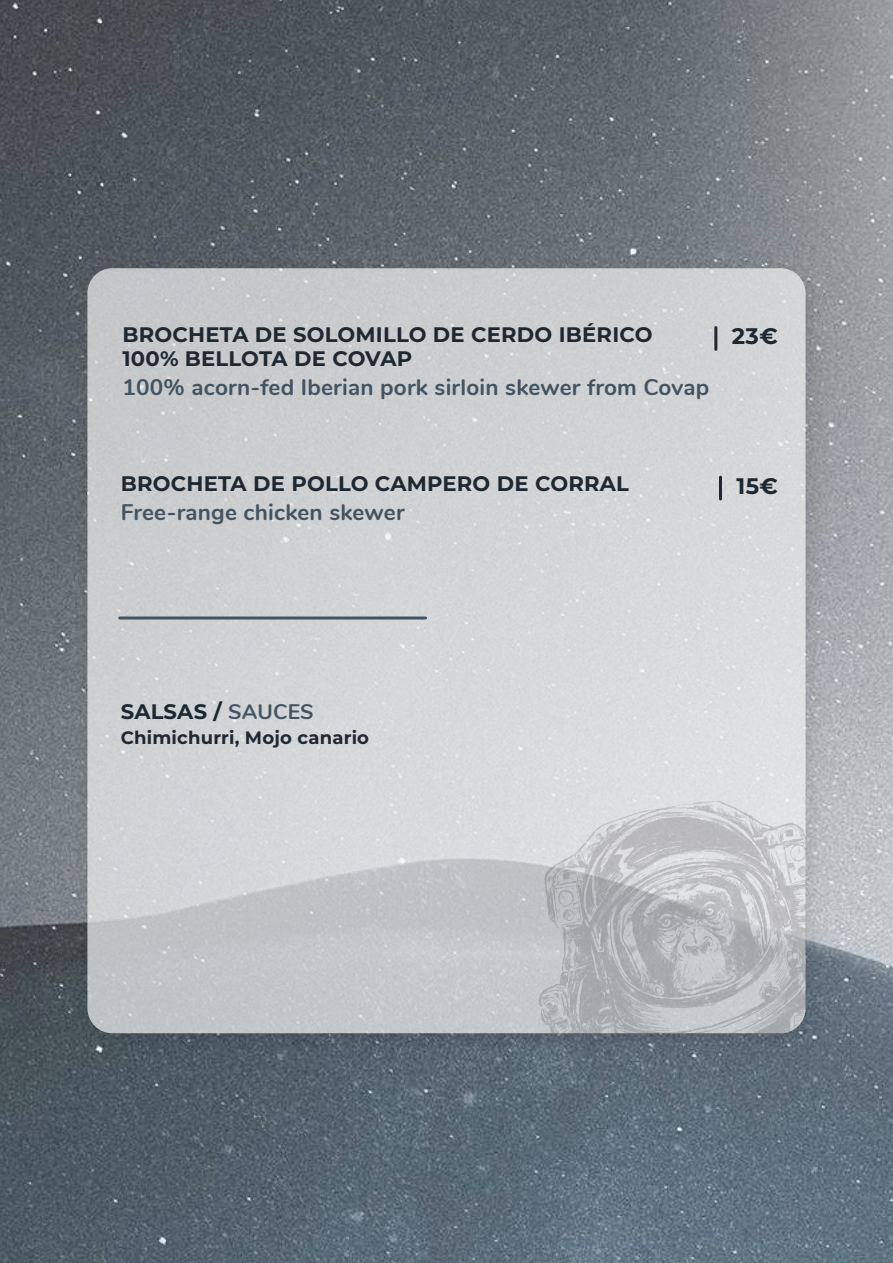
<style>
.page{position:relative;width:893px;height:1263px;background:#fff}
.page>*{position:absolute;margin:0;border:0;box-sizing:border-box;transform-origin:0 0}
.t1{font:700 22.5px "Nunito";letter-spacing:.01em;color:#425362}
.t2{font:700 22.5px "Montserrat";color:#1d2832}
.t3{font:700 21px/24.8px "Montserrat";letter-spacing:.01em;color:#1d2832}
.t4{font:700 18px "Montserrat";letter-spacing:.01em;color:#1d2832}
.s1{font-family:"Nunito";color:#425362}
</style>
<div class="page">
<img style="left:0;top:0;width:893px;height:1263px">
<img style="left:69px;top:250px;width:765px;height:811px">
<div style="left:87px;top:268px;width:718px;height:765px;background:linear-gradient(to right,#c9cbcd,#d4d6d7);border-radius:25px"></div>
<hr style="left:719px;top:477px;width:3px;height:22px;background:#1d2832">
<hr style="left:120px;top:616px;width:306px;height:3px;background:#425362">
<img style="left:392px;top:548px;width:414px;height:485px">
<hr style="left:714px;top:328px;width:3px;height:21px;background:#1d2832">
<p class="t3" style="left:122px;top:321px;width:532px">BROCHETA DE SOLOMILLO DE CERDO IBÉRICO<br>100% BELLOTA DE COVAP</p>
<p class="t1" style="left:122px;top:371px;width:588px">100% acorn-fed Iberian pork sirloin skewer from Covap</p>
<p class="t2" style="left:732px;top:320px;width:48px">23€</p>
<p class="t3" style="left:121px;top:470px;width:510px">BROCHETA DE POLLO CAMPERO DE CORRAL</p>
<p class="t1" style="left:121px;top:496px;width:285px">Free-range chicken skewer</p>
<p class="t2" style="left:736px;top:470px;width:43px">15€</p>
<p class="t3" style="left:121px;top:698px;width:194px">SALSAS / <span class="s1">SAUCES</span></p>
<p class="t4" style="left:121px;top:724px;width:250px">Chimichurri, Mojo canario</p>
</div>
